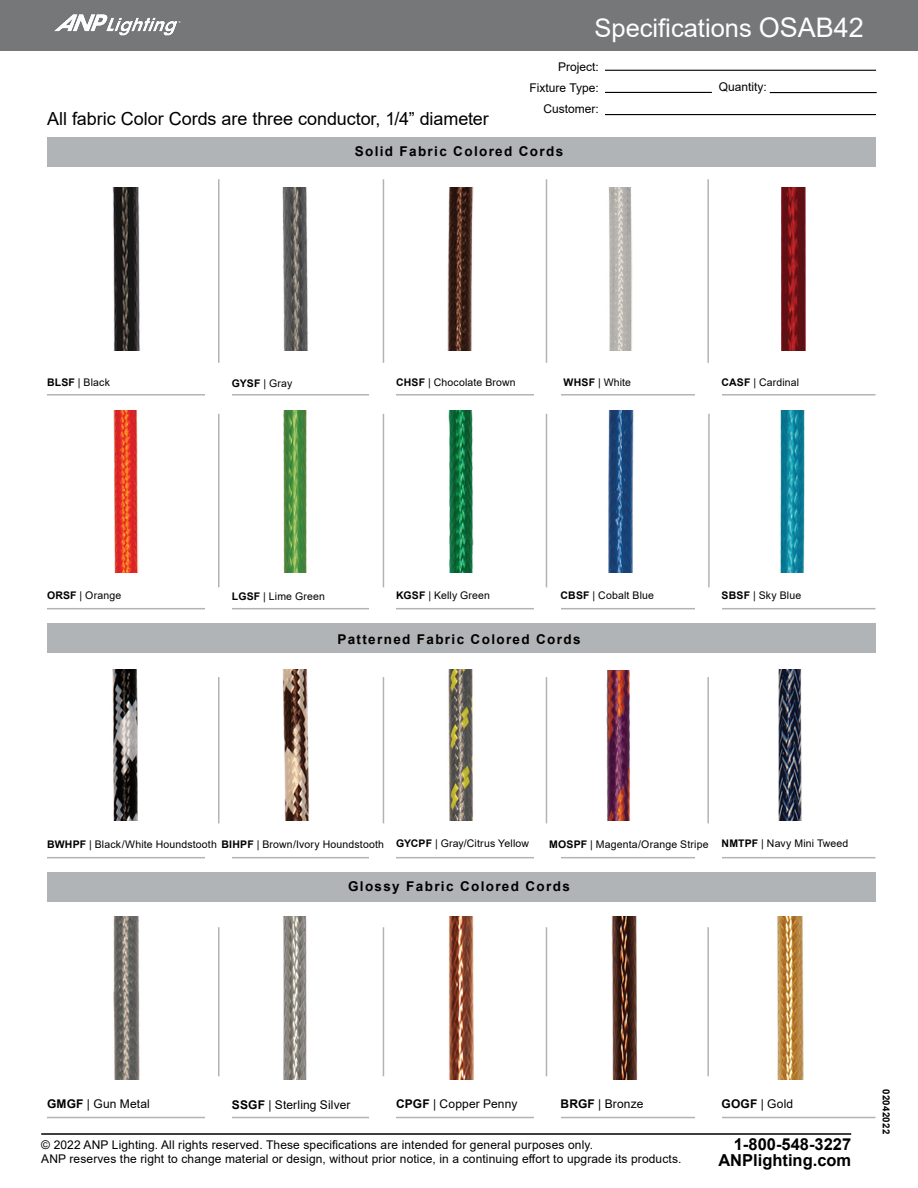
<style>
.page{position:relative;width:918px;height:1188px;background:#fff}
.page>*{position:absolute;margin:0;border:0;box-sizing:border-box;transform-origin:0 0}
.t1{font:25.5px "Arial";color:#fff}
.t2{font:18px "Arial";letter-spacing:-.005em;color:#000}
.t3{font:700 16.5px/16.5px "Arial";color:#000;text-align:right}
.t4{font:700 13.5px "Arial";letter-spacing:.1em;color:#000}
.t5{font:12px/21px "Arial";letter-spacing:.01em;color:#000;text-align:right}
.t6{font:10.5px "Arial";letter-spacing:.015em;color:#000}
.t7{font:700 9.75px "Arial";letter-spacing:.025em;color:#000}
.s1{font-size:27px}
.s2{font-weight:700}
</style>
<div class="page">
<div style="left:0;top:0;width:918px;height:51px;background:#757779"></div>
<hr style="left:605px;top:70px;width:271px;height:1px;background:#000">
<hr style="left:605px;top:92px;width:107px;height:1px;background:#000">
<hr style="left:605px;top:114px;width:271px;height:1px;background:#000">
<hr style="left:770px;top:92px;width:107px;height:1px;background:#000">
<hr style="left:41px;top:1133px;width:810px;height:2px;background:#000">
<img style="left:54px;top:14px;width:127px;height:22px">
<div style="left:47px;top:137px;width:828px;height:30px;background:#b1b4b6"></div>
<div style="left:47px;top:623px;width:828px;height:30px;background:#b1b4b6"></div>
<div style="left:47px;top:872px;width:828px;height:30px;background:#b1b4b6"></div>
<img style="left:112px;top:187px;width:28px;height:163px">
<img style="left:282px;top:187px;width:26px;height:163px">
<hr style="left:218px;top:179px;width:2px;height:184px;background:#b1b4b6">
<hr style="left:383px;top:179px;width:1px;height:184px;background:#b1b4b6">
<hr style="left:546px;top:179px;width:1px;height:184px;background:#b1b4b6">
<hr style="left:707px;top:179px;width:2px;height:184px;background:#b1b4b6">
<hr style="left:47px;top:394px;width:828px;height:2px;background:#b1b4b6">
<hr style="left:218px;top:414px;width:2px;height:173px;background:#b1b4b6">
<hr style="left:383px;top:414px;width:1px;height:173px;background:#b1b4b6">
<hr style="left:546px;top:414px;width:1px;height:173px;background:#b1b4b6">
<hr style="left:218px;top:677px;width:2px;height:146px;background:#b1b4b6">
<hr style="left:383px;top:677px;width:1px;height:146px;background:#b1b4b6">
<hr style="left:546px;top:677px;width:1px;height:146px;background:#b1b4b6">
<hr style="left:707px;top:677px;width:2px;height:146px;background:#b1b4b6">
<div style="left:205px;top:379px;width:27px;height:30px;background:#fff"></div>
<div style="left:369px;top:379px;width:27px;height:30px;background:#fff"></div>
<div style="left:534px;top:379px;width:27px;height:30px;background:#fff"></div>
<div style="left:695px;top:379px;width:27px;height:30px;background:#fff"></div>
<hr style="left:47px;top:1117px;width:828px;height:1px;background:#b1b4b6">
<div style="left:205px;top:1102px;width:27px;height:22px;background:#fff"></div>
<div style="left:369px;top:1102px;width:27px;height:22px;background:#fff"></div>
<div style="left:534px;top:1102px;width:27px;height:22px;background:#fff"></div>
<div style="left:695px;top:1102px;width:27px;height:22px;background:#fff"></div>
<img style="left:447px;top:187px;width:27px;height:163px">
<img style="left:608px;top:187px;width:24px;height:163px">
<img style="left:781px;top:187px;width:25px;height:163px">
<img style="left:113px;top:410px;width:26px;height:163px">
<img style="left:283px;top:410px;width:24px;height:163px">
<img style="left:448px;top:410px;width:26px;height:163px">
<img style="left:608px;top:410px;width:26px;height:163px">
<img style="left:780px;top:410px;width:25px;height:163px">
<img style="left:112px;top:670px;width:26px;height:150px">
<img style="left:282px;top:670px;width:28px;height:150px">
<img style="left:448px;top:670px;width:25px;height:150px">
<img style="left:606px;top:670px;width:24px;height:151px">
<img style="left:778px;top:670px;width:24px;height:150px">
<img style="left:113px;top:916px;width:27px;height:163px">
<img style="left:283px;top:916px;width:24px;height:163px">
<img style="left:449px;top:916px;width:25px;height:163px">
<img style="left:611px;top:916px;width:27px;height:163px">
<img style="left:777px;top:916px;width:27px;height:163px">
<hr style="left:47px;top:608px;width:828px;height:1px;background:#b1b4b6">
<div style="left:205px;top:593px;width:27px;height:23px;background:#fff"></div>
<div style="left:369px;top:593px;width:27px;height:23px;background:#fff"></div>
<div style="left:534px;top:593px;width:27px;height:23px;background:#fff"></div>
<div style="left:695px;top:593px;width:27px;height:23px;background:#fff"></div>
<hr style="left:47px;top:857px;width:828px;height:1px;background:#b1b4b6">
<div style="left:205px;top:842px;width:27px;height:24px;background:#fff"></div>
<div style="left:369px;top:842px;width:27px;height:24px;background:#fff"></div>
<div style="left:534px;top:842px;width:27px;height:24px;background:#fff"></div>
<div style="left:695px;top:842px;width:27px;height:24px;background:#fff"></div>
<hr style="left:708px;top:414px;width:2px;height:173px;background:#b1b4b6">
<hr style="left:218px;top:927px;width:2px;height:149px;background:#b1b4b6">
<hr style="left:383px;top:927px;width:1px;height:149px;background:#b1b4b6">
<hr style="left:546px;top:927px;width:1px;height:149px;background:#b1b4b6">
<hr style="left:707px;top:927px;width:2px;height:149px;background:#b1b4b6">
<h2 class="t2" style="left:47px;top:106px;width:443px">All fabric Color Cords are three conductor, 1/4” diameter</h2>
<h1 class="t1" style="left:595px;top:10px;width:271px">Specifications <span class="s1">OSAB42</span></h1>
<p class="t5" style="left:530px;top:56px;width:71px">Project:<br>Fixture Type:<br>Customer:</p>
<p class="t5" style="left:719px;top:76px;width:50px">Quantity:</p>
<p class="t4" style="left:355px;top:142px;width:210px">Solid Fabric Colored Cords</p>
<p class="t6" style="left:47px;top:375px;width:64px"><span class="s2">BLSF</span> | Black</p>
<p class="t6" style="left:232px;top:376px;width:62px"><span class="s2">GYSF</span> | Gray</p>
<p class="t6" style="left:396px;top:375px;width:121px"><span class="s2">CHSF</span> | Chocolate Brown</p>
<p class="t6" style="left:564px;top:375px;width:69px"><span class="s2">WHSF</span> | White</p>
<p class="t6" style="left:722px;top:375px;width:79px"><span class="s2">CASF</span> | Cardinal</p>
<p class="t6" style="left:47px;top:588px;width:76px"><span class="s2">ORSF</span> | Orange</p>
<p class="t6" style="left:232px;top:589px;width:95px"><span class="s2">LGSF</span> | Lime Green</p>
<p class="t6" style="left:396px;top:588px;width:96px"><span class="s2">KGSF</span> | Kelly Green</p>
<p class="t6" style="left:561px;top:588px;width:95px"><span class="s2">CBSF</span> | Cobalt Blue</p>
<p class="t6" style="left:722px;top:588px;width:81px"><span class="s2">SBSF</span> | Sky Blue</p>
<p class="t4" style="left:337px;top:630px;width:245px">Patterned Fabric Colored Cords</p>
<p class="t6" style="left:47px;top:837px;width:338px"><span class="s2">BWHPF</span> | Black/White Houndstooth <span class="s2">BIHPF</span> | Brown/Ivory Houndstooth</p>
<p class="t6" style="left:396px;top:836px;width:135px"><span class="s2">GYCPF</span> | Gray/Citrus Yellow</p>
<p class="t6" style="left:549px;top:837px;width:301px"><span class="s2">MOSPF</span> | Magenta/Orange Stripe <span class="s2">NMTPF</span> | Navy Mini Tweed</p>
<p class="t4" style="left:348px;top:877px;width:223px">Glossy Fabric Colored Cords</p>
<p class="t5" style="left:47px;top:1093px;width:104px"><span class="s2">GMGF</span> | Gun Metal</p>
<p class="t5" style="left:232px;top:1094px;width:120px"><span class="s2">SSGF</span> | Sterling Silver</p>
<p class="t5" style="left:396px;top:1093px;width:123px"><span class="s2">CPGF</span> | Copper Penny</p>
<p class="t5" style="left:561px;top:1093px;width:84px"><span class="s2">BRGF</span> | Bronze</p>
<p class="t5" style="left:722px;top:1093px;width:73px"><span class="s2">GOGF</span> | Gold</p>
<p class="t5" style="left:41px;top:1138px;width:642px;line-height:13.5px;text-align:left">© 2022 ANP Lighting. All rights reserved. These specifications are intended for general purposes only.<br>ANP reserves the right to change material or design, without prior notice, in a continuing effort to upgrade its products.</p>
<h3 class="t3" style="left:718px;top:1136px;width:134px">1-800-548-3227<br>ANPlighting.com</h3>
<p class="t7" style="left:893px;top:1089px;width:46px;rotate:90deg">02042022</p>
</div>
